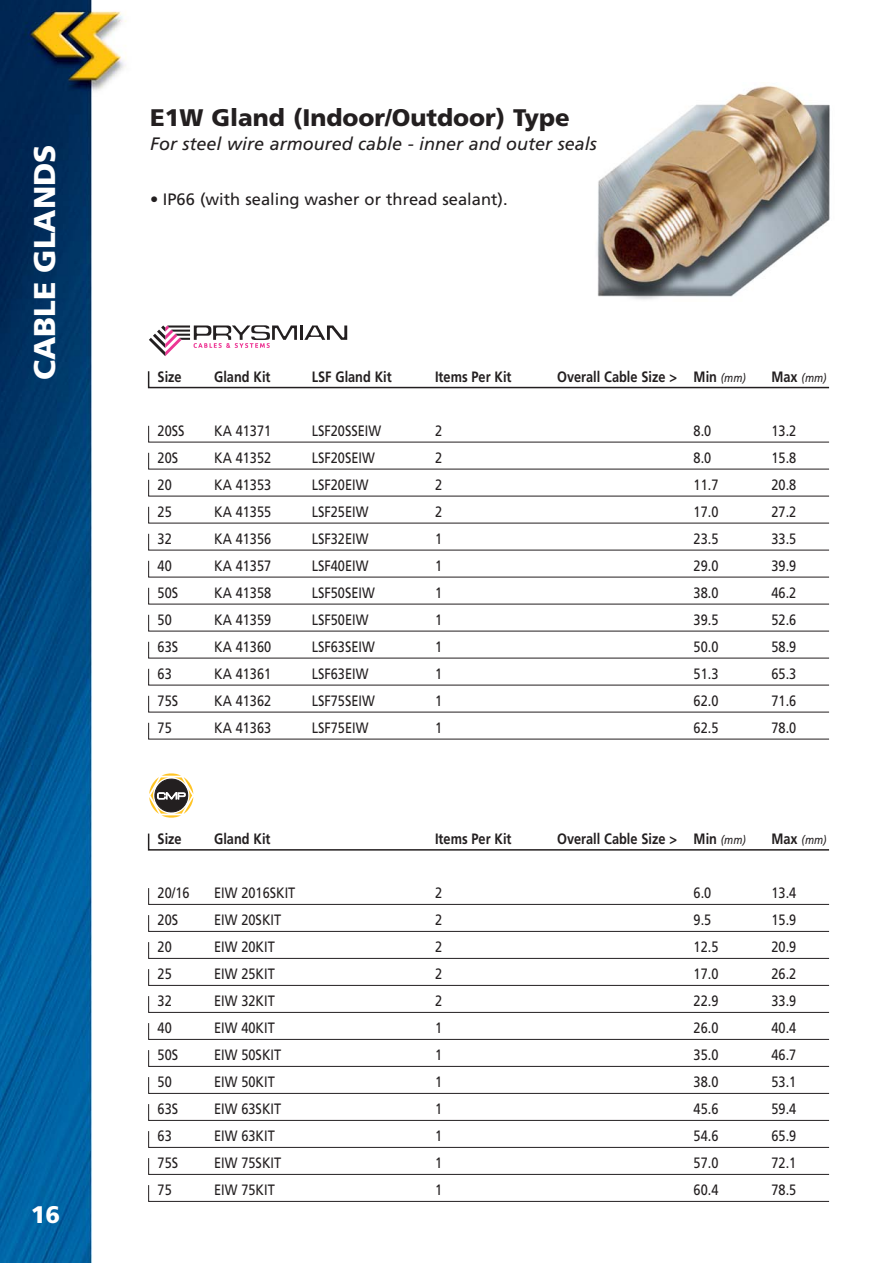
<style>
.page{position:relative;width:893px;height:1263px;background:#fff}
.page>*{position:absolute;margin:0;border:0;box-sizing:border-box;transform-origin:0 0}
.t1{font:900 30px "Frutiger";color:#fff}
.t2{font:900 24px "Frutiger";color:#231f20}
.t3{font:900 24px "Frutiger";color:#fff}
.t4{font:italic 18px "Frutiger";color:#231f20}
.t5{font:16.5px "Frutiger";color:#231f20}
.t6{font:15px/27px "Frutiger";color:#231f20;scale:.85 1}
.t7{font:700 15px "Frutiger";color:#231f20;scale:.85 1}
.t8{font:italic 12px "Frutiger";color:#231f20;scale:.85 1}
.s1{font-weight:700;font-style:normal;font-size:15px}
</style>
<div class="page">
<img style="left:0;top:0;width:127px;height:1263px">
<img style="left:597px;top:86px;width:233px;height:214px">
<svg style="left:148px;top:425px;width:682px;height:18px"></svg>
<svg style="left:148px;top:452px;width:682px;height:18px"></svg>
<svg style="left:148px;top:479px;width:682px;height:18px"></svg>
<svg style="left:148px;top:506px;width:682px;height:18px"></svg>
<svg style="left:148px;top:533px;width:682px;height:18px"></svg>
<svg style="left:148px;top:560px;width:682px;height:18px"></svg>
<svg style="left:148px;top:587px;width:682px;height:18px"></svg>
<svg style="left:148px;top:614px;width:682px;height:18px"></svg>
<svg style="left:148px;top:641px;width:682px;height:18px"></svg>
<svg style="left:148px;top:668px;width:682px;height:18px"></svg>
<svg style="left:148px;top:695px;width:682px;height:18px"></svg>
<svg style="left:148px;top:722px;width:682px;height:18px"></svg>
<svg style="left:147px;top:371px;width:683px;height:18px"></svg>
<hr style="left:300px;top:326px;width:3px;height:14px;background:#231f20">
<svg style="left:304px;top:326px;width:43px;height:14px"></svg>
<svg style="left:149px;top:325px;width:148px;height:31px"></svg>
<svg style="left:148px;top:888px;width:682px;height:17px"></svg>
<svg style="left:148px;top:915px;width:682px;height:17px"></svg>
<svg style="left:148px;top:942px;width:682px;height:17px"></svg>
<svg style="left:148px;top:969px;width:682px;height:17px"></svg>
<svg style="left:148px;top:996px;width:682px;height:17px"></svg>
<svg style="left:148px;top:1023px;width:682px;height:17px"></svg>
<svg style="left:148px;top:1050px;width:682px;height:17px"></svg>
<svg style="left:148px;top:1077px;width:682px;height:17px"></svg>
<svg style="left:148px;top:1104px;width:682px;height:17px"></svg>
<svg style="left:148px;top:1131px;width:682px;height:17px"></svg>
<svg style="left:148px;top:1158px;width:682px;height:17px"></svg>
<svg style="left:148px;top:1185px;width:682px;height:17px"></svg>
<svg style="left:147px;top:833px;width:683px;height:18px"></svg>
<svg style="left:149px;top:773px;width:44px;height:45px"></svg>
<h1 class="t1" style="left:33px;top:380px;width:237px;rotate:-90deg">CABLE GLANDS</h1>
<h2 class="t3" style="left:31px;top:1205px;width:31px">16</h2>
<h2 class="t2" style="left:150px;top:108px;width:421px">E1W Gland (Indoor/Outdoor) Type</h2>
<p class="t4" style="left:150px;top:137px;width:448px">For steel wire armoured cable - inner and outer seals</p>
<p class="t5" style="left:150px;top:193px;width:359px">• IP66 (with sealing washer or thread sealant).</p>
<p class="t7" style="left:158px;top:371px;width:30px">Size</p>
<p class="t6" style="left:158px;top:418px;width:33px">20SS<br>20S<br>20<br>25<br>32<br>40<br>50S<br>50<br>63S<br>63<br>75S<br>75</p>
<p class="t7" style="left:214px;top:371px;width:68px">Gland Kit</p>
<p class="t6" style="left:214px;top:418px;width:69px;text-align:justify">KA 41371<br>KA 41352<br>KA 41353<br>KA 41355<br>KA 41356<br>KA 41357<br>KA 41358<br>KA 41359<br>KA 41360<br>KA 41361<br>KA 41362<br>KA 41363</p>
<p class="t7" style="left:312px;top:371px;width:96px">LSF Gland Kit</p>
<p class="t6" style="left:312px;top:418px;width:83px">LSF20SSEIW<br>LSF20SEIW<br>LSF20EIW<br>LSF25EIW<br>LSF32EIW<br>LSF40EIW<br>LSF50SEIW<br>LSF50EIW<br>LSF63SEIW<br>LSF63EIW<br>LSF75SEIW<br>LSF75EIW</p>
<p class="t7" style="left:158px;top:833px;width:30px">Size</p>
<p class="t6" style="left:158px;top:881px;width:39px">20/16<br>20S<br>20<br>25<br>32<br>40<br>50S<br>50<br>63S<br>63<br>75S<br>75</p>
<p class="t7" style="left:214px;top:833px;width:68px">Gland Kit</p>
<p class="t6" style="left:214px;top:881px;width:97px">EIW 2016SKIT<br>EIW 20SKIT<br>EIW 20KIT<br>EIW 25KIT<br>EIW 32KIT<br>EIW 40KIT<br>EIW 50SKIT<br>EIW 50KIT<br>EIW 63SKIT<br>EIW 63KIT<br>EIW 75SKIT<br>EIW 75KIT</p>
<p class="t7" style="left:435px;top:371px;width:92px">Items Per Kit</p>
<p class="t6" style="left:435px;top:418px;width:10px;text-align:justify">2<br>2<br>2<br>2<br>1<br>1<br>1<br>1<br>1<br>1<br>1<br>1</p>
<p class="t7" style="left:435px;top:833px;width:92px">Items Per Kit</p>
<p class="t6" style="left:435px;top:881px;width:10px;text-align:justify">2<br>2<br>2<br>2<br>2<br>1<br>1<br>1<br>1<br>1<br>1<br>1</p>
<p class="t7" style="left:557px;top:371px;width:143px">Overall Cable Size &gt;</p>
<p class="t8" style="left:694px;top:373px;width:63px"><span class="s1">Min</span> (mm)</p>
<p class="t6" style="left:694px;top:418px;width:31px">8.0<br>8.0<br>11.7<br>17.0<br>23.5<br>29.0<br>38.0<br>39.5<br>50.0<br>51.3<br>62.0<br>62.5</p>
<p class="t8" style="left:771px;top:373px;width:66px"><span class="s1">Max</span> (mm)</p>
<p class="t6" style="left:771px;top:418px;width:31px;text-align:justify">13.2<br>15.8<br>20.8<br>27.2<br>33.5<br>39.9<br>46.2<br>52.6<br>58.9<br>65.3<br>71.6<br>78.0</p>
<p class="t7" style="left:557px;top:833px;width:143px">Overall Cable Size &gt;</p>
<p class="t8" style="left:694px;top:835px;width:63px"><span class="s1">Min</span> (mm)</p>
<p class="t6" style="left:694px;top:881px;width:31px">6.0<br>9.5<br>12.5<br>17.0<br>22.9<br>26.0<br>35.0<br>38.0<br>45.6<br>54.6<br>57.0<br>60.4</p>
<p class="t8" style="left:771px;top:835px;width:66px"><span class="s1">Max</span> (mm)</p>
<p class="t6" style="left:771px;top:881px;width:31px;text-align:justify">13.4<br>15.9<br>20.9<br>26.2<br>33.9<br>40.4<br>46.7<br>53.1<br>59.4<br>65.9<br>72.1<br>78.5</p>
</div>
